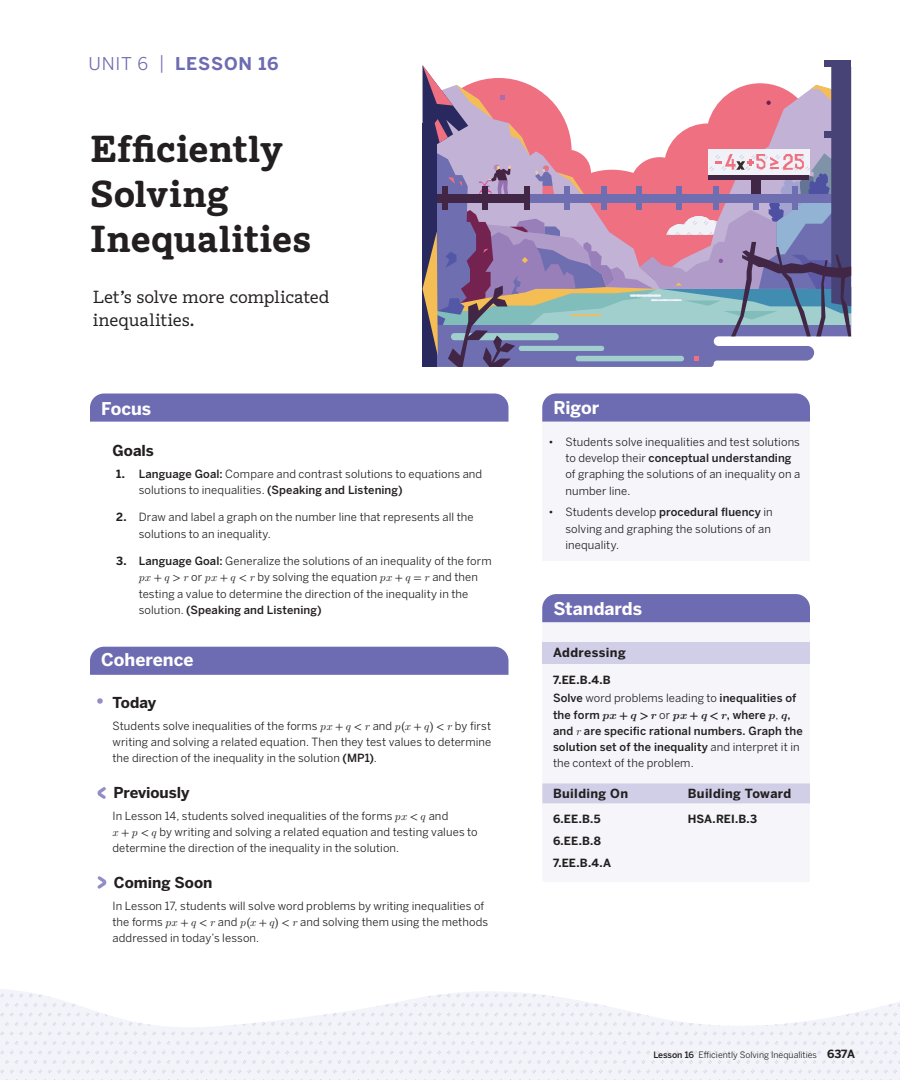
<style>
.page{position:relative;width:900px;height:1080px;background:#fff}
.page>*{position:absolute;margin:0;border:0;box-sizing:border-box;transform-origin:0 0}
.Lesson_Title{font:700 37.5px/45px "Amplify";letter-spacing:.005em;color:#231f20}
.Lesson_Summary{font:17.5px/22.5px "Amplify";letter-spacing:-.01em;color:#231f20}
.Intro_Header_tabs{font:700 17.5px "Benton Sans";color:#fff}
.Unit___Lesson_14pts{font:700 17.5px "Benton Sans";letter-spacing:.045em;color:#6d6cb2}
.Subheads3_-_12_15{font:700 15px "Benton Sans";letter-spacing:-.005em;color:#231f20}
.Subheads2_-_12_15{font:700 15px "Benton Sans";letter-spacing:-.01em;color:#231f20}
.Subheads_-_12_15{font:700 15px "Benton Sans";letter-spacing:-.005em;color:#231f20}
.Standards_Subheads{font:700 12.5px "Benton Sans";letter-spacing:.03em;color:#231f20}
.Coherence_-_9_13_Ind{font:11.25px/16.2px "Benton Sans";letter-spacing:.01em;color:#231f20}
.Standards_Body_-_9_1{font:500 11.25px/16.2px "Benton Sans";letter-spacing:.01em;color:#231f20}
.Standards{font:700 11.25px "Benton Sans";letter-spacing:.005em;color:#231f20}
.t1{font:8.75px "Benton Sans";color:#231f20}
.s1{font-weight:400}
.s2{font-weight:400;font-size:18.75px;color:#7877b8}
.s3{font-weight:700}
.s4{font-weight:500}
.s5{font-family:"Uni Math";font-style:italic}
.s6{font-family:"Uni Math"}
.s7{font-size:20px;color:#918ec5}
.s8{font-family:"Uni Math";font-weight:700;font-style:italic}
.s9{font-family:"Uni Math";font-weight:700}
.s10{font-family:"Uni Math";font-weight:400;font-style:italic}
.s11{font-weight:700;font-size:11.25px}
</style>
<div class="page">
<svg style="left:0;top:989px;width:900px;height:91px;fill:#f3f4f9"></svg>
<svg style="left:90px;top:393px;width:418px;height:29px;background:#7271b4"></svg>
<div style="left:90px;top:647px;width:418px;height:28px;background:#6d6cb2"></div>
<svg style="left:97px;top:787px;width:9px;height:12px"></svg>
<svg style="left:97px;top:876px;width:10px;height:13px"></svg>
<div style="left:542px;top:422px;width:268px;height:139px;background:#f5f5fa"></div>
<svg style="left:542px;top:393px;width:268px;height:29px;background:#7271b5"></svg>
<div style="left:824px;top:61px;width:27px;height:6px;background:#474377"></div>
<svg style="left:422px;top:65px;width:429px;height:302px"></svg>
<div style="left:542px;top:622px;width:268px;height:182px;background:#f5f5fa"></div>
<div style="left:542px;top:594px;width:268px;height:28px;background:#6d6cb2"></div>
<div style="left:542px;top:643px;width:268px;height:21px;background:#d0cfe7"></div>
<div style="left:542px;top:784px;width:268px;height:19px;background:#d0cfe7"></div>
<p class="Unit___Lesson_14pts" style="left:88px;top:53px;width:192px"><span class="s1">UNIT 6</span> <span class="s2">|</span> LESSON 16</p>
<p class="Lesson_Title" style="left:90px;top:127px;width:223px">Efficiently<br>Solving<br>Inequalities</p>
<p class="Lesson_Summary" style="left:93px;top:286px;width:238px">Let’s solve more complicated inequalities.</p>
<p class="Intro_Header_tabs" style="left:101px;top:397px;width:51px">Focus</p>
<p class="Subheads_-_12_15" style="left:112px;top:441px;width:43px">Goals</p>
<p class="Coherence_-_9_13_Ind" style="left:139px;top:465px;width:345px;text-indent:-22px"><span class="s3">1.</span> <span class="s4">Language Goal:</span> Compare and contrast solutions to equations and solutions to inequalities. <span class="s4">(Speaking and Listening)</span></p>
<p class="Coherence_-_9_13_Ind" style="left:139px;top:509px;width:336px;text-indent:-22px"><span class="s3">2.</span> Draw and label a graph on the number line that represents all the solutions to an inequality.</p>
<p class="Coherence_-_9_13_Ind" style="left:139px;top:553px;width:354px;text-indent:-22px"><span class="s3">3.</span> <span class="s4">Language Goal:</span> Generalize the solutions of an inequality of the form <span class="s5">px</span> <span class="s6">+</span> <span class="s5">q</span> <span class="s6">&gt;</span> <span class="s5">r</span> or <span class="s5">px</span> <span class="s6">+</span> <span class="s5">q</span> <span class="s6">&lt;</span> <span class="s5">r</span> by solving the equation <span class="s5">px</span> <span class="s6">+</span> <span class="s5">q</span> <span class="s6">=</span> <span class="s5">r</span> and then testing a value to determine the direction of the inequality in the solution. <span class="s4">(Speaking and Listening)</span></p>
<p class="Intro_Header_tabs" style="left:101px;top:649px;width:94px">Coherence</p>
<p class="Subheads2_-_12_15" style="left:96px;top:693px;width:62px"><span class="s7">•</span> Today</p>
<p class="Coherence_-_9_13_Ind" style="left:112px;top:717px;width:380px;text-align:justify">Students solve inequalities of the forms <span class="s5">px</span> <span class="s6">+</span> <span class="s5">q</span> <span class="s6">&lt;</span> <span class="s5">r</span> and <span class="s5">p</span><span class="s6">(</span><span class="s5">x</span> <span class="s6">+</span> <span class="s5">q</span><span class="s6">) &lt;</span> <span class="s5">r</span> by first writing and solving a related equation. Then they test values to determine the direction of the inequality in the solution <span class="s4">(MP1)</span>.</p>
<p class="Subheads3_-_12_15" style="left:113px;top:783px;width:78px">Previously</p>
<p class="Coherence_-_9_13_Ind" style="left:112px;top:807px;width:367px">In Lesson 14, students solved inequalities of the forms <span class="s5">px</span> <span class="s6">&lt;</span> <span class="s5">q</span> and<br><span class="s5">x</span> <span class="s6">+</span> <span class="s5">p</span> <span class="s6">&lt;</span> <span class="s5">q</span> by writing and solving a related equation and testing values to determine the direction of the inequality in the solution.</p>
<p class="Subheads3_-_12_15" style="left:114px;top:873px;width:100px">Coming Soon</p>
<p class="Coherence_-_9_13_Ind" style="left:112px;top:897px;width:377px">In Lesson 17, students will solve word problems by writing inequalities of the forms <span class="s5">px</span> <span class="s6">+</span> <span class="s5">q</span> <span class="s6">&lt;</span> <span class="s5">r</span> and <span class="s5">p</span><span class="s6">(</span><span class="s5">x</span> <span class="s6">+</span> <span class="s5">q</span><span class="s6">) &lt;</span> <span class="s5">r</span> and solving them using the methods addressed in today’s lesson.</p>
<p class="Intro_Header_tabs" style="left:554px;top:397px;width:47px">Rigor</p>
<p class="Coherence_-_9_13_Ind" style="left:565px;top:434px;width:236px;text-indent:-17px">• Students solve inequalities and test solutions to develop their <span class="s4">conceptual understanding </span>of graphing the solutions of an inequality on a number line.</p>
<p class="Coherence_-_9_13_Ind" style="left:565px;top:504px;width:209px;text-indent:-17px">• Students develop <span class="s4">procedural fluency</span> in solving and graphing the solutions of an inequality.</p>
<p class="Intro_Header_tabs" style="left:554px;top:598px;width:90px">Standards</p>
<p class="Standards_Subheads" style="left:553px;top:645px;width:74px">Addressing</p>
<p class="Standards" style="left:553px;top:673px;width:59px">7.EE.B.4.B</p>
<p class="Standards_Body_-_9_1" style="left:553px;top:690px;width:251px">Solve <span class="s1">word problems leading to</span> inequalities of the form <span class="s8">px</span> <span class="s9">+</span> <span class="s8">q</span> <span class="s9">&gt;</span> <span class="s8">r</span> <span class="s1">or</span> <span class="s8">px</span> <span class="s9">+</span> <span class="s8">q</span> <span class="s9">&lt;</span> <span class="s8">r</span>, where <span class="s8">p</span><span class="s1">,</span> <span class="s8">q</span>, and <span class="s10">r</span> are specific rational numbers. Graph the solution set of the inequality <span class="s1">and interpret it in the context of the problem.</span></p>
<p class="Standards_Subheads" style="left:553px;top:786px;width:77px">Building On</p>
<p class="Standards_Subheads" style="left:688px;top:786px;width:105px">Building Toward</p>
<p class="Standards" style="left:553px;top:812px;width:49px">6.EE.B.5</p>
<p class="Standards" style="left:553px;top:834px;width:50px">6.EE.B.8</p>
<p class="Standards" style="left:553px;top:856px;width:60px">7.EE.B.4.A</p>
<p class="Standards" style="left:688px;top:812px;width:71px">HSA.REI.B.3</p>
<p class="t1" style="left:653px;top:1049px;width:203px"><span class="s4">Lesson 16</span> Efficiently Solving Inequalities <span class="s11">637A</span></p>
</div>
